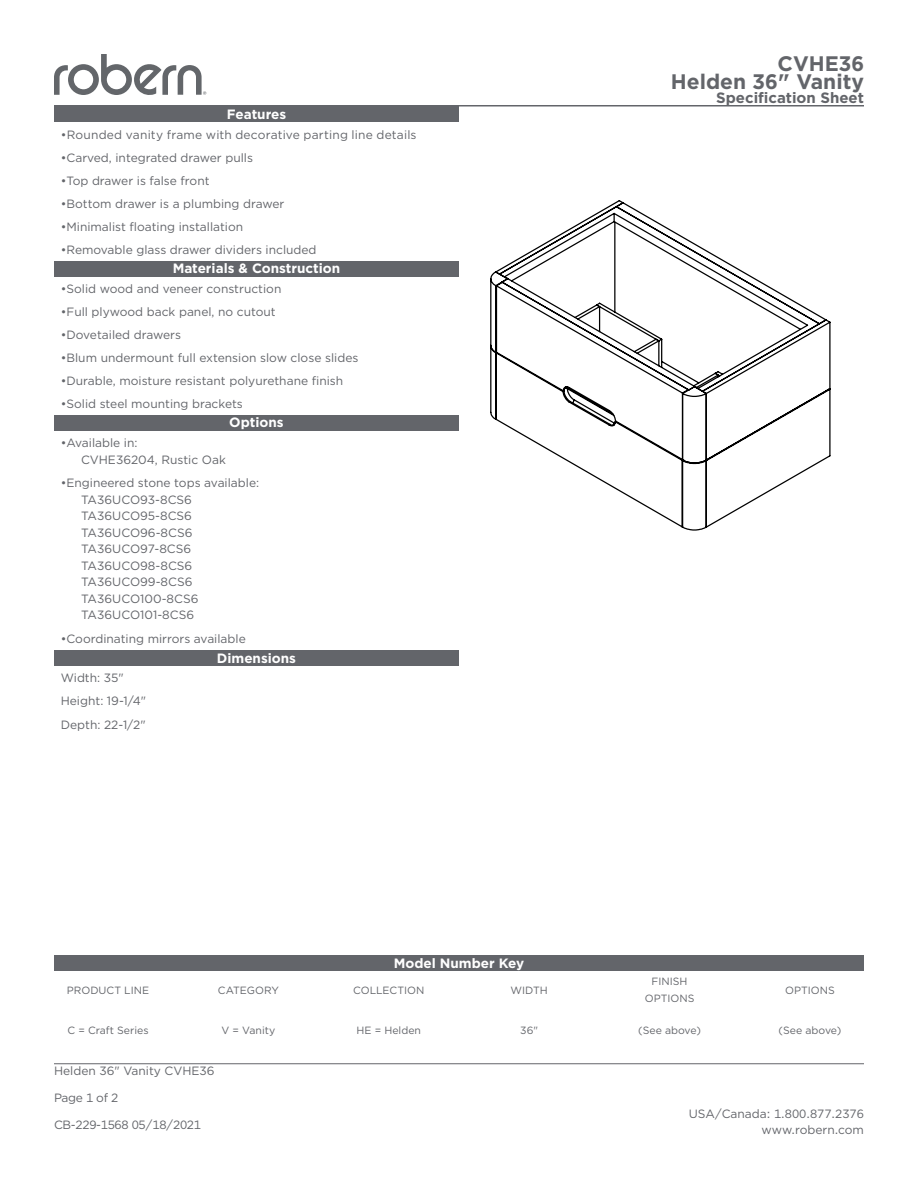
<style>
.page{position:relative;width:918px;height:1188px;background:#fff}
.page>*{position:absolute;margin:0;border:0;box-sizing:border-box;transform-origin:0 0}
.t1{font:700 21px "Gotham";color:#63656a}
.t2{font:700 15px "Gotham";color:#63656a}
.t3{font:700 13.5px "Gotham";color:#fff}
.t4{font:12px "Gotham";color:#63656a}
.t5{font:12px "Gotham";letter-spacing:-.025em;color:#63656a}
.t6{font:10.5px "Gotham";color:#63656a}
</style>
<div class="page">
<hr style="left:54px;top:1063px;width:810px;height:1px;background:#63656a">
<div style="left:54px;top:650px;width:405px;height:16px;background:#63656a"></div>
<div style="left:54px;top:415px;width:405px;height:16px;background:#63656a"></div>
<div style="left:54px;top:106px;width:405px;height:16px;background:#63656a"></div>
<div style="left:54px;top:261px;width:405px;height:16px;background:#63656a"></div>
<hr style="left:54px;top:105px;width:810px;height:1px;background:#63656a">
<div style="left:54px;top:955px;width:810px;height:16px;background:#63656a"></div>
<svg style="left:54px;top:54px;width:152px;height:41px"></svg>
<svg style="left:490px;top:200px;width:341px;height:331px"></svg>
<p class="t1" style="left:778px;top:49px;width:88px">CVHE36</p>
<p class="t3" style="left:227px;top:105px;width:61px">Features</p>
<p class="t4" style="left:61px;top:127px;width:357px">•Rounded vanity frame with decorative parting line details</p>
<p class="t4" style="left:61px;top:150px;width:194px">•Carved, integrated drawer pulls</p>
<p class="t4" style="left:61px;top:173px;width:150px">•Top drawer is false front</p>
<p class="t4" style="left:61px;top:196px;width:225px">•Bottom drawer is a plumbing drawer</p>
<p class="t4" style="left:61px;top:219px;width:184px">•Minimalist floating installation</p>
<p class="t4" style="left:61px;top:242px;width:257px">•Removable glass drawer dividers included</p>
<p class="t3" style="left:173px;top:259px;width:169px">Materials &amp; Construction</p>
<p class="t4" style="left:61px;top:281px;width:222px">•Solid wood and veneer construction</p>
<p class="t4" style="left:61px;top:304px;width:217px">•Full plywood back panel, no cutout</p>
<p class="t4" style="left:61px;top:327px;width:122px">•Dovetailed drawers</p>
<p class="t4" style="left:61px;top:350px;width:299px">•Blum undermount full extension slow close slides</p>
<p class="t4" style="left:61px;top:373px;width:284px">•Durable, moisture resistant polyurethane finish</p>
<p class="t4" style="left:61px;top:397px;width:184px">•Solid steel mounting brackets</p>
<p class="t4" style="left:61px;top:435px;width:78px">•Available in:</p>
<p class="t4" style="left:81px;top:452px;width:146px">CVHE36204, Rustic Oak</p>
<p class="t3" style="left:229px;top:414px;width:56px">Options</p>
<p class="t4" style="left:61px;top:476px;width:200px">•Engineered stone tops available:</p>
<p class="t4" style="left:81px;top:492px;width:113px">TA36UCO93-8CS6</p>
<p class="t4" style="left:81px;top:509px;width:113px">TA36UCO95-8CS6</p>
<p class="t4" style="left:81px;top:525px;width:113px">TA36UCO96-8CS6</p>
<p class="t4" style="left:81px;top:542px;width:112px">TA36UCO97-8CS6</p>
<p class="t4" style="left:81px;top:558px;width:113px">TA36UCO98-8CS6</p>
<p class="t4" style="left:81px;top:575px;width:113px">TA36UCO99-8CS6</p>
<p class="t4" style="left:81px;top:591px;width:119px">TA36UCO100-8CS6</p>
<p class="t4" style="left:81px;top:608px;width:115px">TA36UCO101-8CS6</p>
<p class="t4" style="left:61px;top:631px;width:187px">•Coordinating mirrors available</p>
<p class="t4" style="left:61px;top:670px;width:65px">Width: 35"</p>
<p class="t4" style="left:61px;top:694px;width:87px">Height: 19-1/4"</p>
<p class="t4" style="left:61px;top:717px;width:86px">Depth: 22-1/2"</p>
<p class="t3" style="left:217px;top:649px;width:81px">Dimensions</p>
<p class="t3" style="left:394px;top:954px;width:132px">Model Number Key</p>
<p class="t6" style="left:67px;top:983px;width:84px">PRODUCT LINE</p>
<p class="t6" style="left:218px;top:983px;width:62px">CATEGORY</p>
<p class="t6" style="left:353px;top:983px;width:73px">COLLECTION</p>
<p class="t6" style="left:511px;top:983px;width:39px">WIDTH</p>
<p class="t1" style="left:671px;top:68px;width:195px">Helden 36" Vanity</p>
<p class="t2" style="left:716px;top:87px;width:149px">Specification Sheet</p>
<p class="t6" style="left:652px;top:975px;width:37px">FINISH</p>
<p class="t6" style="left:645px;top:992px;width:51px">OPTIONS</p>
<p class="t6" style="left:785px;top:983px;width:51px">OPTIONS</p>
<p class="t6" style="left:67px;top:1023px;width:83px">C = Craft Series</p>
<p class="t6" style="left:222px;top:1024px;width:55px">V = Vanity</p>
<p class="t6" style="left:357px;top:1024px;width:66px">HE = Helden</p>
<p class="t6" style="left:520px;top:1024px;width:19px">36"</p>
<p class="t6" style="left:638px;top:1024px;width:64px">(See above)</p>
<p class="t6" style="left:779px;top:1024px;width:64px">(See above)</p>
<p class="t4" style="left:54px;top:1063px;width:162px">Helden 36" Vanity CVHE36</p>
<p class="t4" style="left:54px;top:1090px;width:66px">Page 1 of 2</p>
<p class="t5" style="left:54px;top:1117px;width:149px">CB-229-1568 05/18/2021</p>
<p class="t4" style="left:689px;top:1106px;width:177px">USA/Canada: 1.800.877.2376</p>
<p class="t4" style="left:762px;top:1122px;width:104px">www.robern.com</p>
</div>
